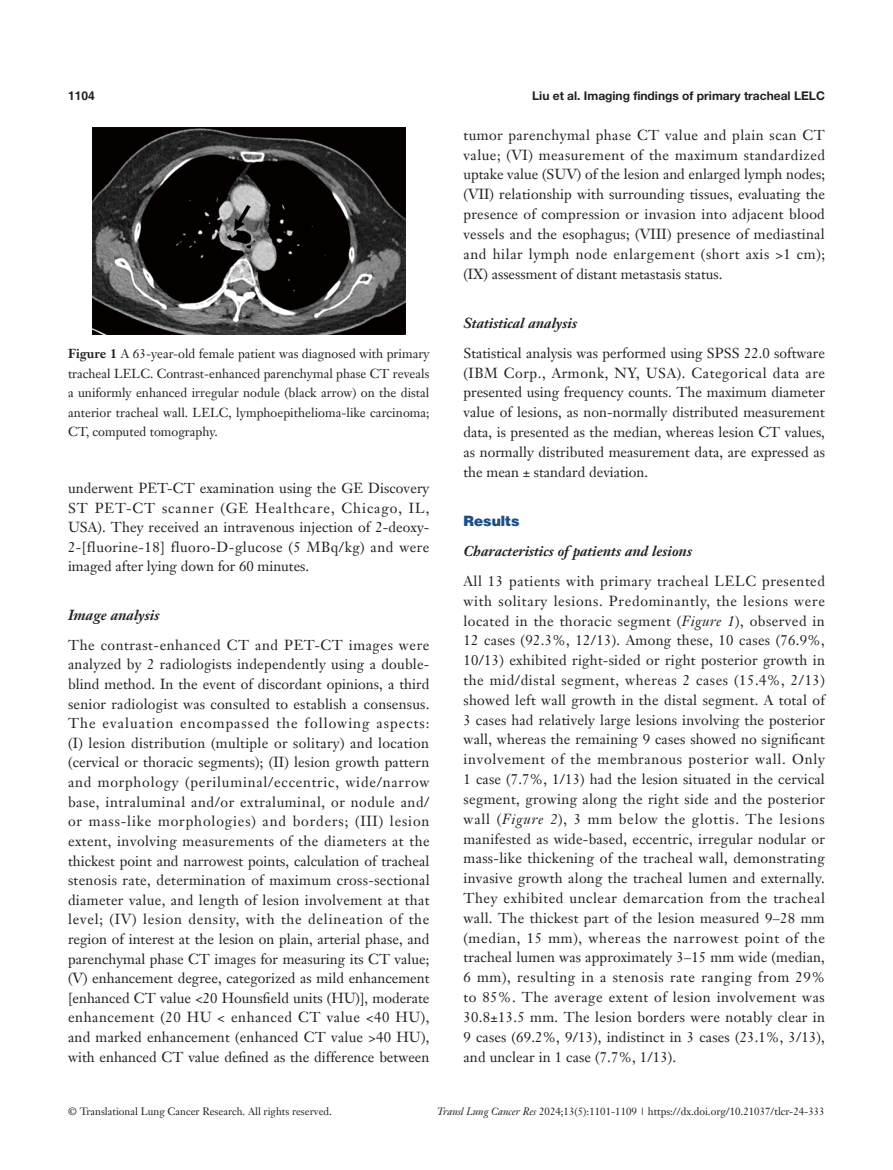
<style>
.page{position:relative;width:893px;height:1170px;background:#fff}
.page>*{position:absolute;margin:0;border:0;box-sizing:border-box;transform-origin:0 0}
.t1{font:14.25px/19.8px "Janson Text LT";color:#231f20;text-align:justify}
._2ji-6_5{font:italic 700 14.25px "Janson Text LT";color:#231f20}
._1ji-6_5{font:900 14.25px "Helvetica";color:#1c5085}
.四级标题粗斜_上下不空行{font:12.75px/19.5px "Janson Text LT";color:#231f20;text-align:justify}
.t2{font:700 12px "Helvetica Neue LT Pro";color:#231f20}
.t3{font:700 12px "Helvetica";color:#231f20}
.t4{font:10.5px "Janson Text LT";color:#231f20}
.s1{font-weight:700}
.s2{font-style:italic}
</style>
<div class="page">
<img style="left:93px;top:128px;width:312px;height:207px">
<p class="t3" style="left:68px;top:88px;width:28px">1104</p>
<p class="t2" style="left:532px;top:88px;width:294px">Liu et al. Imaging findings of primary tracheal LELC</p>
<p class="四级标题粗斜_上下不空行" style="left:68px;top:344px;width:363px"><span class="s1">Figure 1</span> A 63-year-old female patient was diagnosed with primary tracheal LELC. Contrast-enhanced parenchymal phase CT reveals a uniformly enhanced irregular nodule (black arrow) on the distal anterior tracheal wall. LELC, lymphoepithelioma-like carcinoma; CT, computed tomography.</p>
<p class="t1" style="left:68px;top:478px;width:363px">underwent PET-CT examination using the GE Discovery ST PET-CT scanner (GE Healthcare, Chicago, IL, USA). They received an intravenous injection of 2-deoxy-2-[fluorine-18] fluoro-D-glucose (5 MBq/kg) and were imaged after lying down for 60 minutes.</p>
<p class="_2ji-6_5" style="left:68px;top:606px;width:93px">Image analysis</p>
<p class="t1" style="left:68px;top:635px;width:363px">The contrast-enhanced CT and PET-CT images were analyzed by 2 radiologists independently using a double&shy;blind method. In the event of discordant opinions, a third senior radiologist was consulted to establish a consensus.<br>The evaluation encompassed the following aspects: (I) lesion distribution (multiple or solitary) and location (cervical or thoracic segments); (II) lesion growth pattern and morphology (periluminal/eccentric, wide/narrow base, intraluminal and/or extraluminal, or nodule and/ or mass-like morphologies) and borders; (III) lesion extent, involving measurements of the diameters at the thickest point and narrowest points, calculation of tracheal stenosis rate, determination of maximum cross-sectional diameter value, and length of lesion involvement at that level; (IV) lesion density, with the delineation of the region of interest at the lesion on plain, arterial phase, and parenchymal phase CT images for measuring its CT value; (V) enhancement degree, categorized as mild enhancement [enhanced CT value &lt;20 Hounsfield units (HU)], moderate enhancement (20 HU &lt; enhanced CT value &lt;40 HU), and marked enhancement (enhanced CT value &gt;40 HU), with enhanced CT value defined as the difference between</p>
<p class="t1" style="left:463px;top:125px;width:363px">tumor parenchymal phase CT value and plain scan CT value; (VI) measurement of the maximum standardized uptake value (SUV) of the lesion and enlarged lymph nodes; (VII) relationship with surrounding tissues, evaluating the presence of compression or invasion into adjacent blood vessels and the esophagus; (VIII) presence of mediastinal and hilar lymph node enlargement (short axis &gt;1 cm); (IX) assessment of distant metastasis status.</p>
<p class="_2ji-6_5" style="left:463px;top:314px;width:115px">Statistical analysis</p>
<p class="t1" style="left:463px;top:343px;width:363px">Statistical analysis was performed using SPSS 22.0 software (IBM Corp., Armonk, NY, USA). Categorical data are presented using frequency counts. The maximum diameter value of lesions, as non-normally distributed measurement data, is presented as the median, whereas lesion CT values, as normally distributed measurement data, are expressed as the mean ± standard deviation.</p>
<p class="_1ji-6_5" style="left:463px;top:512px;width:58px">Results</p>
<p class="_2ji-6_5" style="left:463px;top:542px;width:230px">Characteristics of patients and lesions</p>
<p class="t1" style="left:463px;top:571px;width:363px">All 13 patients with primary tracheal LELC presented with solitary lesions. Predominantly, the lesions were located in the thoracic segment (<span class="s2">Figure 1</span>), observed in 12 cases (92.3%, 12/13). Among these, 10 cases (76.9%, 10/13) exhibited right-sided or right posterior growth in the mid/distal segment, whereas 2 cases (15.4%, 2/13) showed left wall growth in the distal segment. A total of 3 cases had relatively large lesions involving the posterior wall, whereas the remaining 9 cases showed no significant involvement of the membranous posterior wall. Only 1 case (7.7%, 1/13) had the lesion situated in the cervical segment, growing along the right side and the posterior wall (<span class="s2">Figure 2</span>), 3 mm below the glottis. The lesions manifested as wide-based, eccentric, irregular nodular or mass-like thickening of the tracheal wall, demonstrating invasive growth along the tracheal lumen and externally.<br>They exhibited unclear demarcation from the tracheal wall. The thickest part of the lesion measured 9–28 mm (median, 15 mm), whereas the narrowest point of the tracheal lumen was approximately 3–15 mm wide (median, 6 mm), resulting in a stenosis rate ranging from 29% to 85%. The average extent of lesion involvement was 30.8±13.5 mm. The lesion borders were notably clear in 9 cases (69.2%, 9/13), indistinct in 3 cases (23.1%, 3/13), and unclear in 1 case (7.7%, 1/13).</p>
<p class="t4" style="left:68px;top:1104px;width:265px">© Translational Lung Cancer Research. All rights reserved.</p>
<p class="t4" style="left:437px;top:1104px;width:389px"><span class="s2">Transl Lung Cancer Res</span> 2024;13(5):1101-1109 | https://dx.doi.org/10.21037/tlcr-24-333</p>
</div>
